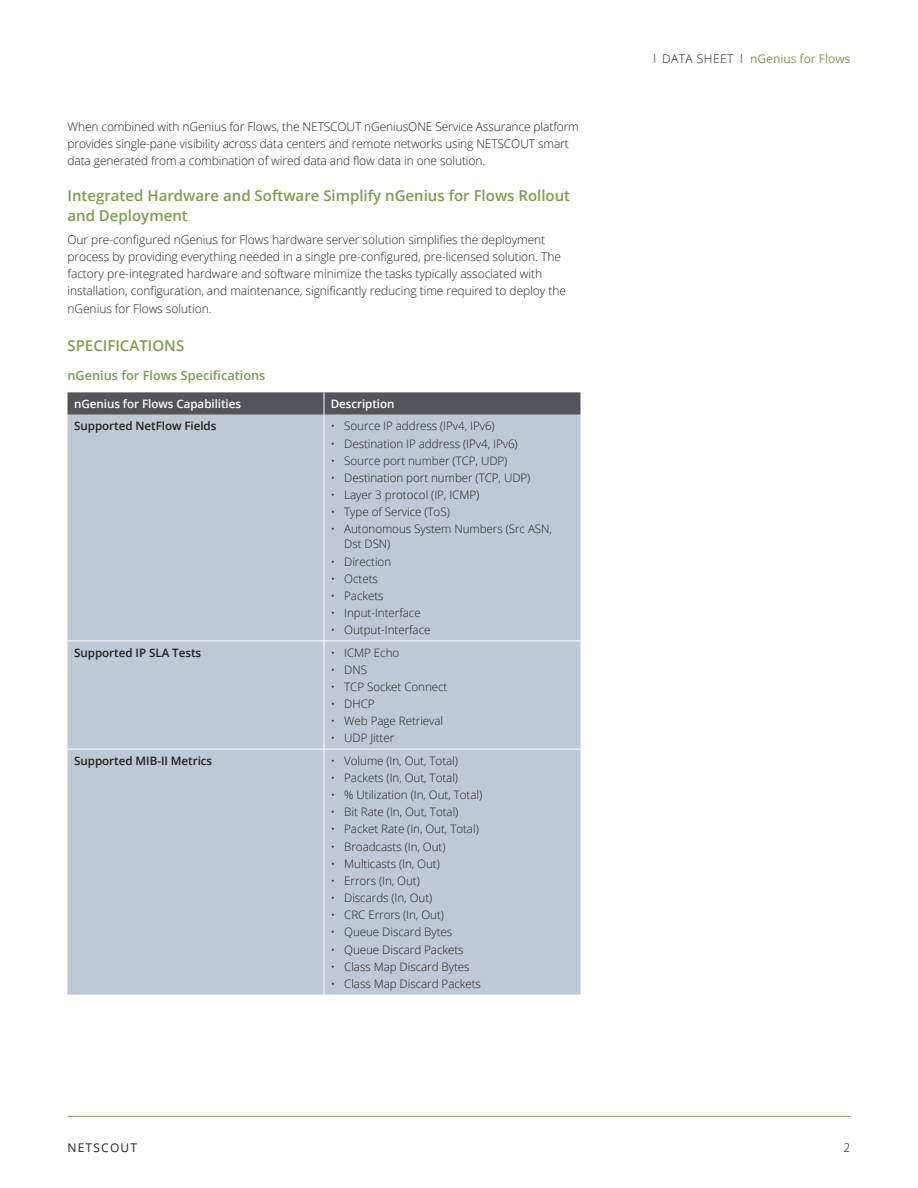
<style>
.page{position:relative;width:918px;height:1188px;background:#fff}
.page>*{position:absolute;margin:0;border:0;box-sizing:border-box;transform-origin:0 0}
.Level_1_-_Heading{font:600 15px/19.5px "Open Sans";color:#809b4c}
.Level_1_-_Section_He{font:600 15px "Open Sans";color:#809b4c}
.Level_2_-_Heading{font:600 12.75px "Open Sans";color:#809b4c}
.Body{font:300 12px/17.2px "Open Sans";letter-spacing:-.005em;color:#231f20}
.t1{font:12px "Open Sans";color:#809b4c}
.t2{font:12px "Open Sans";letter-spacing:.1em;color:#231f20}
.t3{font:300 11.7px/15px "Open Sans";letter-spacing:-.005em;color:#231f20}
.Table_Body_-_Left_Co{font:600 11.7px "Open Sans";letter-spacing:-.005em;color:#231f20}
.Table_Heading{font:600 11.7px "Open Sans";letter-spacing:-.005em;color:#fff}
.s1{font-weight:300;color:#231f20}
</style>
<div class="page">
<hr style="left:68px;top:1116px;width:782px;height:1px;background:#809b4c">
<div style="left:68px;top:415px;width:512px;height:580px;background:#bdc9d4"></div>
<svg style="left:68px;top:392px;width:512px;height:23px;background:#595a5f"></svg>
<hr style="left:324px;top:415px;width:1px;height:226px;background:#fff">
<hr style="left:68px;top:641px;width:256px;height:1px;background:#fff">
<hr style="left:324px;top:641px;width:256px;height:1px;background:#fff">
<hr style="left:324px;top:641px;width:1px;height:108px;background:#fff">
<hr style="left:68px;top:749px;width:256px;height:1px;background:#fff">
<hr style="left:324px;top:749px;width:256px;height:1px;background:#fff">
<hr style="left:324px;top:749px;width:1px;height:246px;background:#fff">
<p class="Body" style="left:68px;top:117px;width:513px">When combined with nGenius for Flows, the NETSCOUT nGeniusONE Service Assurance platform provides single-pane visibility across data centers and remote networks using NETSCOUT smart data generated from a combination of wired data and flow data in one solution.</p>
<p class="Level_1_-_Heading" style="left:68px;top:186px;width:504px">Integrated Hardware and Software Simplify nGenius for Flows Rollout and Deployment</p>
<p class="Body" style="left:68px;top:230px;width:500px">Our pre-configured nGenius for Flows hardware server solution simplifies the deployment process by providing everything needed in a single pre-configured, pre-licensed solution. The factory pre-integrated hardware and software minimize the tasks typically associated with installation, configuration, and maintenance, significantly reducing time required to deploy the nGenius for Flows solution.</p>
<p class="Level_1_-_Section_He" style="left:68px;top:335px;width:118px">SPECIFICATIONS</p>
<p class="Level_2_-_Heading" style="left:68px;top:366px;width:199px">nGenius for Flows Specifications</p>
<p class="Table_Heading" style="left:74px;top:396px;width:168px">nGenius for Flows Capabilities</p>
<p class="Table_Heading" style="left:331px;top:396px;width:65px">Description</p>
<p class="Table_Body_-_Left_Co" style="left:74px;top:418px;width:144px">Supported NetFlow Fields</p>
<p class="t3" style="left:331px;top:418px;width:166px">• Source IP address (IPv4, IPv6)</p>
<p class="t3" style="left:331px;top:436px;width:189px">• Destination IP address (IPv4, IPv6)</p>
<p class="t3" style="left:331px;top:453px;width:178px">• Source port number (TCP, UDP)</p>
<p class="t3" style="left:331px;top:470px;width:201px">• Destination port number (TCP, UDP)</p>
<p class="t3" style="left:331px;top:487px;width:150px">• Layer 3 protocol (IP, ICMP)</p>
<p class="t3" style="left:331px;top:504px;width:121px">• Type of Service (ToS)</p>
<p class="t3" style="left:344px;top:521px;width:209px;text-indent:-14px">• Autonomous System Numbers (Src ASN,<br>Dst DSN)</p>
<p class="t3" style="left:331px;top:553px;width:62px">• Direction</p>
<p class="t3" style="left:331px;top:571px;width:49px">• Octets</p>
<p class="t3" style="left:331px;top:588px;width:54px">• Packets</p>
<p class="t3" style="left:331px;top:605px;width:92px">• Input-Interface</p>
<p class="t3" style="left:331px;top:622px;width:101px">• Output-Interface</p>
<p class="Table_Body_-_Left_Co" style="left:74px;top:644px;width:128px">Supported IP SLA Tests</p>
<p class="t3" style="left:331px;top:645px;width:70px">• ICMP Echo</p>
<p class="t3" style="left:331px;top:662px;width:38px">• DNS</p>
<p class="t3" style="left:331px;top:679px;width:118px">• TCP Socket Connect</p>
<p class="t3" style="left:331px;top:696px;width:45px">• DHCP</p>
<p class="t3" style="left:331px;top:713px;width:114px">• Web Page Retrieval</p>
<p class="t3" style="left:331px;top:730px;width:65px">• UDP Jitter</p>
<p class="Table_Body_-_Left_Co" style="left:74px;top:752px;width:140px">Supported MIB-II Metrics</p>
<p class="t3" style="left:331px;top:753px;width:129px">• Volume (In, Out, Total)</p>
<p class="t3" style="left:331px;top:770px;width:129px">• Packets (In, Out, Total)</p>
<p class="t3" style="left:331px;top:787px;width:153px">• % Utilization (In, Out, Total)</p>
<p class="t3" style="left:331px;top:804px;width:129px">• Bit Rate (In, Out, Total)</p>
<p class="t3" style="left:331px;top:821px;width:150px">• Packet Rate (In, Out, Total)</p>
<p class="t3" style="left:331px;top:839px;width:116px">• Broadcasts (In, Out)</p>
<p class="t3" style="left:331px;top:856px;width:111px">• Multicasts (In, Out)</p>
<p class="t3" style="left:331px;top:873px;width:91px">• Errors (In, Out)</p>
<p class="t3" style="left:331px;top:890px;width:103px">• Discards (In, Out)</p>
<p class="t3" style="left:331px;top:907px;width:115px">• CRC Errors (In, Out)</p>
<p class="t3" style="left:331px;top:924px;width:123px">• Queue Discard Bytes</p>
<p class="t3" style="left:331px;top:941px;width:134px">• Queue Discard Packets</p>
<p class="t3" style="left:331px;top:959px;width:140px">• Class Map Discard Bytes</p>
<p class="t3" style="left:331px;top:976px;width:152px">• Class Map Discard Packets</p>
<p class="t1" style="left:653px;top:51px;width:199px"><span class="s1">l DATA SHEET l</span> nGenius for Flows</p>
<p class="t2" style="left:68px;top:1139px;width:71px">NETSCOUT</p>
<p class="Body" style="left:844px;top:1139px;width:8px">2</p>
</div>
